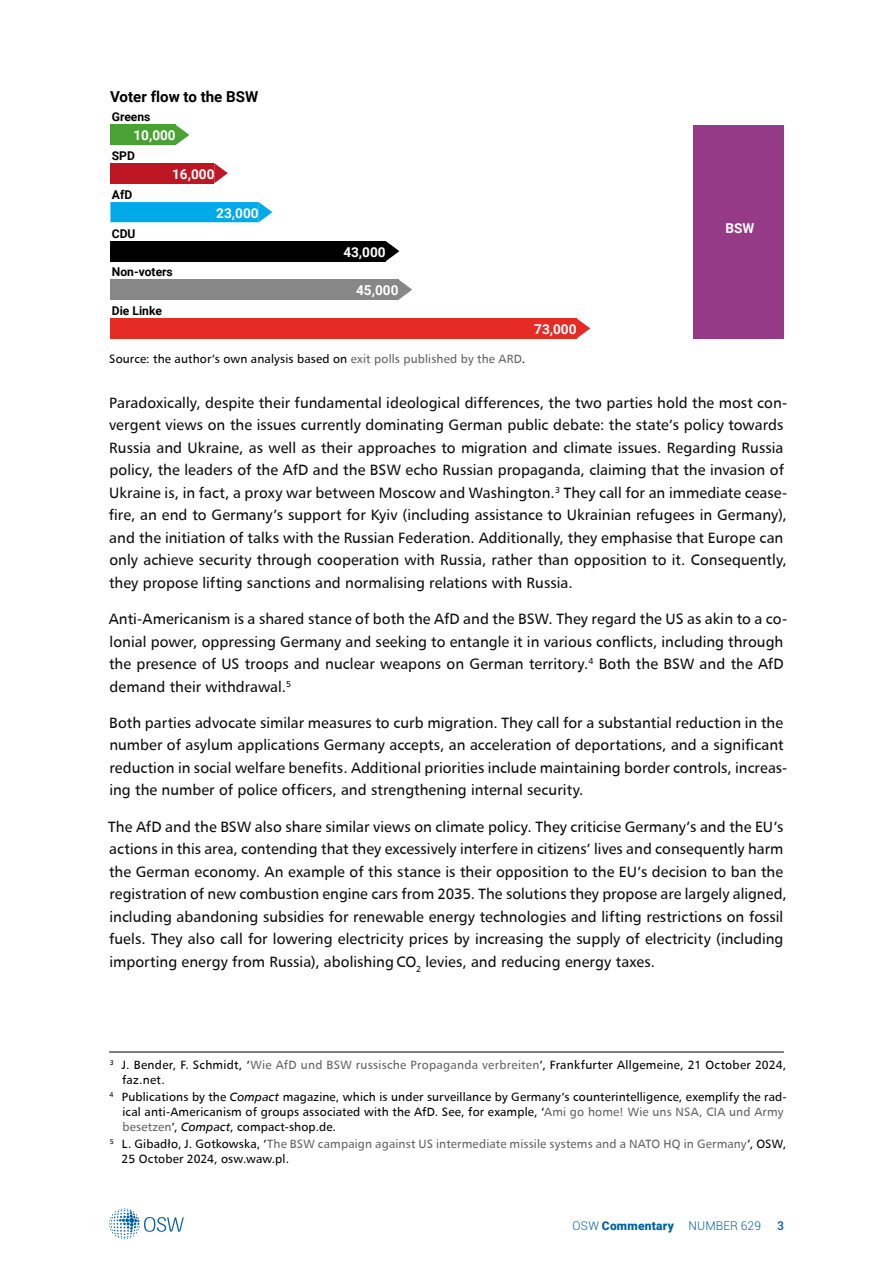
<style>
.page{position:relative;width:893px;height:1263px;background:#fff}
.page>*{position:absolute;margin:0;border:0;box-sizing:border-box;transform-origin:0 0}
.t1{font:700 15.15px "Roboto";color:#000}
.t2{font:15px/22.5px "Humanist 777 TL Roman B";color:#0d0d0d}
.t3{font:700 13.65px "Roboto";color:#fff}
.t4{font:700 12.15px "Roboto";color:#000}
.t5{font:12px/15px "Humanist 777 TL Roman B";letter-spacing:.015em;color:#000}
.t6{font:12px/15px "Humanist 777 TL Roman B";letter-spacing:.01em;color:#646363}
.t7{font:300 12px "Roboto";letter-spacing:.015em;color:#0061a1}
.t8{font:500 12px "Roboto";color:#0061a1}
.s1{color:#646363}
.s2{font-family:"Humanist 777 TL Italic B"}
.s3{color:#000}
.s4{font-weight:900}
</style>
<div class="page">
<svg style="left:109px;top:1208px;width:75px;height:31px"></svg>
<div style="left:110px;top:125px;width:66px;height:20px;background:#4aa134"></div>
<svg style="left:176px;top:125px;width:13px;height:20px"></svg>
<div style="left:110px;top:163px;width:104px;height:20px;background:#be1622"></div>
<svg style="left:214px;top:163px;width:14px;height:20px"></svg>
<div style="left:110px;top:202px;width:149px;height:20px;background:#00a9e7"></div>
<svg style="left:259px;top:202px;width:13px;height:20px"></svg>
<div style="left:110px;top:241px;width:276px;height:20px;background:#000"></div>
<svg style="left:386px;top:241px;width:13px;height:20px"></svg>
<div style="left:110px;top:318px;width:467px;height:20px;background:#e62a26"></div>
<svg style="left:577px;top:318px;width:13px;height:20px"></svg>
<div style="left:110px;top:280px;width:289px;height:20px;background:#878787"></div>
<svg style="left:399px;top:280px;width:13px;height:20px"></svg>
<div style="left:693px;top:125px;width:91px;height:213px;background:#953a87"></div>
<hr style="left:109px;top:1052px;width:675px;height:1px;background:#000">
<p class="t1" style="left:110px;top:86px;width:150px">Voter flow to the BSW</p>
<p class="t4" style="left:112px;top:108px;width:40px">Greens</p>
<p class="t3" style="left:133px;top:126px;width:44px">10,000</p>
<p class="t4" style="left:112px;top:147px;width:25px">SPD</p>
<p class="t4" style="left:112px;top:186px;width:22px">AfD</p>
<p class="t4" style="left:112px;top:225px;width:25px">CDU</p>
<p class="t3" style="left:172px;top:164px;width:44px">16,000</p>
<p class="t3" style="left:216px;top:203px;width:44px">23,000</p>
<p class="t4" style="left:112px;top:263px;width:62px">Non-voters</p>
<p class="t4" style="left:112px;top:302px;width:52px">Die Linke</p>
<p class="t3" style="left:343px;top:242px;width:44px">43,000</p>
<p class="t3" style="left:356px;top:281px;width:44px">45,000</p>
<p class="t3" style="left:534px;top:319px;width:44px">73,000</p>
<p class="t3" style="left:725px;top:219px;width:30px">BSW</p>
<p class="t5" style="left:109px;top:351px;width:418px">Source: the author’s own analysis based on <span class="s1">exit polls published by the ARD</span>.</p>
<p class="t2" style="left:109px;top:391px;width:680px">Paradoxically, despite their fundamental ideological differences, the two parties hold the most con&shy;vergent views on the issues currently dominating German public debate: the state’s policy towards Russia and Ukraine, as well as their approaches to migration and climate issues. Regarding Russia policy, the leaders of the AfD and the BSW echo Russian propaganda, claiming that the invasion of Ukraine is, in fact, a proxy war between Moscow and Washington.<sup>3</sup> They call for an immediate cease&shy;fire, an end to Germany’s support for Kyiv (including assistance to Ukrainian refugees in Germany), and the initiation of talks with the Russian Federation. Additionally, they emphasise that Europe can only achieve security through cooperation with Russia, rather than opposition to it. Consequently, they propose lifting sanctions and normalising relations with Russia.</p>
<p class="t2" style="left:109px;top:607px;width:680px">Anti-Americanism is a shared stance of both the AfD and the BSW. They regard the US as akin to a co&shy;lonial power, oppressing Germany and seeking to entangle it in various conflicts, including through the presence of US troops and nuclear weapons on German territory.<sup>4</sup> Both the BSW and the AfD demand their withdrawal.<sup>5</sup></p>
<p class="t2" style="left:109px;top:711px;width:679px">Both parties advocate similar measures to curb migration. They call for a substantial reduction in the number of asylum applications Germany accepts, an acceleration of deportations, and a significant reduction in social welfare benefits. Additional priorities include maintaining border controls, increas&shy;ing the number of police officers, and strengthening internal security.</p>
<p class="t2" style="left:108px;top:815px;width:680px">The AfD and the BSW also share similar views on climate policy. They criticise Germany’s and the EU’s actions in this area, contending that they excessively interfere in citizens’ lives and consequently harm the German economy. An example of this stance is their opposition to the EU’s decision to ban the registration of new combustion engine cars from 2035. The solutions they propose are largely aligned, including abandoning subsidies for renewable energy technologies and lifting restrictions on fossil fuels. They also call for lowering electricity prices by increasing the supply of electricity (including importing energy from Russia), abolishing CO<sub>2</sub> levies, and reducing energy taxes.</p>
<p class="t5" style="left:122px;top:1057px;width:665px;text-indent:-12px"><sup>3</sup> J. Bender, F. Schmidt, ‘<span class="s1">Wie AfD und BSW russische Propaganda verbreiten</span>’, Frankfurter Allgemeine, 21 October 2024, faz.net.</p>
<p class="t5" style="left:122px;top:1089px;width:666px;text-indent:-13px"><sup>4</sup> Publications by the <span class="s2">Compact</span> magazine, which is under surveillance by Germany’s counterintelligence, exemplify the rad&shy;ical anti-Americanism of groups associated with the AfD. See, for example, ‘<span class="s1">Ami go home! Wie uns NSA, CIA und Army besetzen</span>’, <span class="s2">Compact</span>, compact-shop.de.</p>
<p class="t6" style="left:122px;top:1136px;width:666px;text-indent:-12px"><sup>5</sup> <span class="s3">L. Gibadło, J. Gotkowska, ‘</span>The BSW campaign against US intermediate missile systems and a NATO HQ in Germany<span class="s3">’, OSW,<br>25 October 2024, osw.waw.pl.</span></p>
<p class="t7" style="left:573px;top:1217px;width:190px">OSW <span class="s4">Commentary</span> NUMBER 629</p>
<p class="t8" style="left:777px;top:1217px;width:8px">3</p>
</div>
